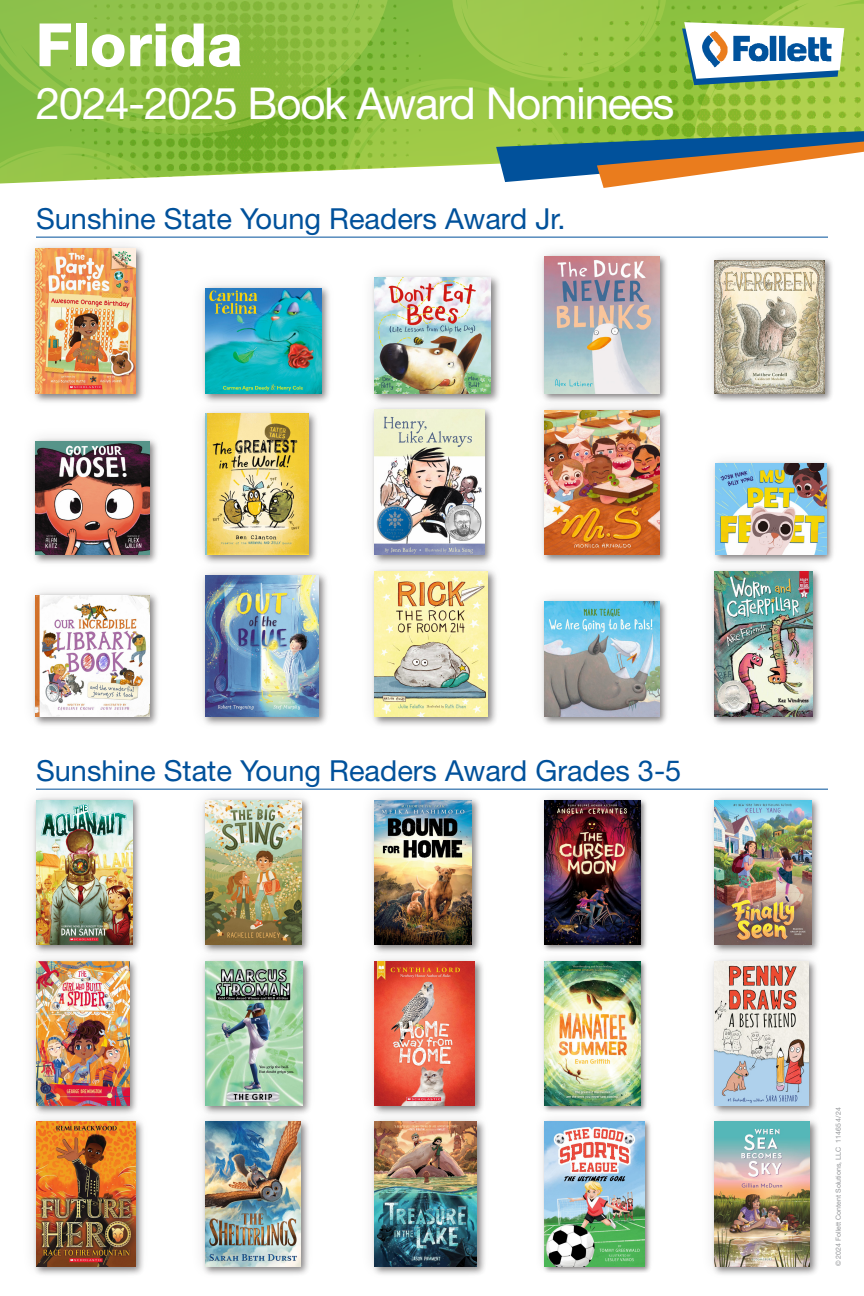
<style>
.page{position:relative;width:864px;height:1296px;background:#fff}
.page>*{position:absolute;margin:0;border:0;box-sizing:border-box;transform-origin:0 0}
.t1{font:800 59.8px "Helvetica Neue LT Std";color:#fff}
.t2{font:44px "Helvetica Neue LT Std";letter-spacing:-.03em;color:#fff}
.t3{font:29px "Helvetica Neue LT Std";color:#01519b}
.Right_Header-white{font:7px "Helvetica Neue LT Std";color:#939598}
</style>
<div class="page">
<div style="left:0;top:0;width:452px;height:146px;background:#84bd41"></div>
<img style="left:71px;top:0;width:349px;height:149px">
<svg style="left:336px;top:79px;width:168px;height:70px;background:#9ac745"></svg>
<svg style="left:452px;top:0;width:52px;height:81px;background:#95c548"></svg>
<svg style="left:0;top:0;width:392px;height:134px;background:#89bd40"></svg>
<img style="left:504px;top:0;width:360px;height:131px">
<svg style="left:682px;top:22px;width:162px;height:63px"></svg>
<img style="left:701px;top:28px;width:131px;height:42px">
<svg style="left:0;top:149px;width:828px;height:88px"></svg>
<svg style="left:496px;top:131px;width:368px;height:57px"></svg>
<hr style="left:36px;top:789px;width:792px;height:1px;background:#01519b">
<div style="left:22px;top:786px;width:125px;height:173px;background:#231f20;opacity:.15"></div>
<img style="left:36px;top:800px;width:96px;height:145px">
<div style="left:191px;top:786px;width:125px;height:173px;background:#231f20;opacity:.15"></div>
<img style="left:205px;top:800px;width:96px;height:145px">
<div style="left:361px;top:786px;width:125px;height:173px;background:#231f20;opacity:.15"></div>
<img style="left:375px;top:800px;width:96px;height:145px">
<div style="left:700px;top:786px;width:126px;height:173px;background:#231f20;opacity:.15"></div>
<img style="left:714px;top:800px;width:97px;height:145px">
<div style="left:534px;top:789px;width:118px;height:167px;background:#231f20;opacity:.15"></div>
<img style="left:545px;top:800px;width:96px;height:145px">
<hr style="left:36px;top:237px;width:792px;height:1px;background:#01519b">
<div style="left:360px;top:263px;width:146px;height:146px;background:#231f20;opacity:.15"></div>
<img style="left:375px;top:278px;width:116px;height:116px">
<div style="left:701px;top:247px;width:137px;height:160px;background:#231f20;opacity:.15"></div>
<img style="left:714px;top:260px;width:110px;height:134px">
<div style="left:21px;top:234px;width:129px;height:174px;background:#231f20;opacity:.15"></div>
<img style="left:36px;top:249px;width:100px;height:145px">
<div style="left:190px;top:273px;width:146px;height:136px;background:#231f20;opacity:.15"></div>
<img style="left:205px;top:288px;width:116px;height:106px">
<div style="left:531px;top:243px;width:142px;height:165px;background:#231f20;opacity:.15"></div>
<img style="left:545px;top:257px;width:114px;height:137px">
<div style="left:360px;top:395px;width:139px;height:175px;background:#231f20;opacity:.15"></div>
<img style="left:375px;top:410px;width:109px;height:145px">
<div style="left:702px;top:450px;width:138px;height:119px;background:#231f20;opacity:.15"></div>
<img style="left:716px;top:464px;width:110px;height:91px">
<div style="left:21px;top:427px;width:143px;height:142px;background:#231f20;opacity:.15"></div>
<img style="left:36px;top:441px;width:113px;height:114px">
<div style="left:190px;top:398px;width:134px;height:172px;background:#231f20;opacity:.15"></div>
<img style="left:205px;top:413px;width:103px;height:142px">
<div style="left:531px;top:396px;width:142px;height:173px;background:#231f20;opacity:.15"></div>
<img style="left:545px;top:410px;width:114px;height:145px">
<div style="left:360px;top:556px;width:143px;height:176px;background:#231f20;opacity:.15"></div>
<img style="left:375px;top:572px;width:113px;height:145px">
<div style="left:701px;top:558px;width:125px;height:172px;background:#231f20;opacity:.15"></div>
<img style="left:714px;top:572px;width:98px;height:145px">
<div style="left:21px;top:581px;width:143px;height:150px;background:#231f20;opacity:.15"></div>
<img style="left:36px;top:595px;width:113px;height:122px">
<div style="left:190px;top:560px;width:144px;height:172px;background:#231f20;opacity:.15"></div>
<img style="left:205px;top:575px;width:113px;height:142px">
<div style="left:531px;top:588px;width:142px;height:143px;background:#231f20;opacity:.15"></div>
<img style="left:545px;top:602px;width:114px;height:115px">
<div style="left:22px;top:947px;width:122px;height:173px;background:#231f20;opacity:.15"></div>
<img style="left:36px;top:962px;width:93px;height:144px">
<div style="left:191px;top:947px;width:126px;height:173px;background:#231f20;opacity:.15"></div>
<img style="left:205px;top:962px;width:97px;height:144px">
<div style="left:361px;top:947px;width:128px;height:173px;background:#231f20;opacity:.15"></div>
<img style="left:375px;top:962px;width:99px;height:144px">
<div style="left:700px;top:947px;width:123px;height:173px;background:#231f20;opacity:.15"></div>
<img style="left:714px;top:962px;width:94px;height:144px">
<div style="left:534px;top:951px;width:118px;height:166px;background:#231f20;opacity:.15"></div>
<img style="left:545px;top:962px;width:95px;height:144px">
<div style="left:22px;top:1107px;width:128px;height:173px;background:#231f20;opacity:.15"></div>
<img style="left:36px;top:1122px;width:99px;height:144px">
<div style="left:191px;top:1107px;width:124px;height:173px;background:#231f20;opacity:.15"></div>
<img style="left:205px;top:1122px;width:96px;height:144px">
<div style="left:361px;top:1107px;width:130px;height:173px;background:#231f20;opacity:.15"></div>
<img style="left:375px;top:1122px;width:102px;height:144px">
<div style="left:700px;top:1107px;width:124px;height:173px;background:#231f20;opacity:.15"></div>
<img style="left:714px;top:1122px;width:96px;height:144px">
<div style="left:534px;top:1111px;width:121px;height:166px;background:#231f20;opacity:.15"></div>
<img style="left:545px;top:1122px;width:99px;height:144px">
<p class="t1" style="left:36px;top:9px;width:208px">Florida</p>
<p class="t2" style="left:36px;top:77px;width:640px">2024-2025 Book Award Nominees</p>
<p class="t3" style="left:36px;top:201px;width:531px">Sunshine State Young Readers Award Jr.</p>
<p class="t3" style="left:36px;top:753px;width:647px">Sunshine State Young Readers Award Grades 3-5</p>
<p class="Right_Header-white" style="left:834px;top:1266px;width:160px;rotate:-90deg">© 2024 Follett Content Solutions, LLC 11465 4/24</p>
</div>
